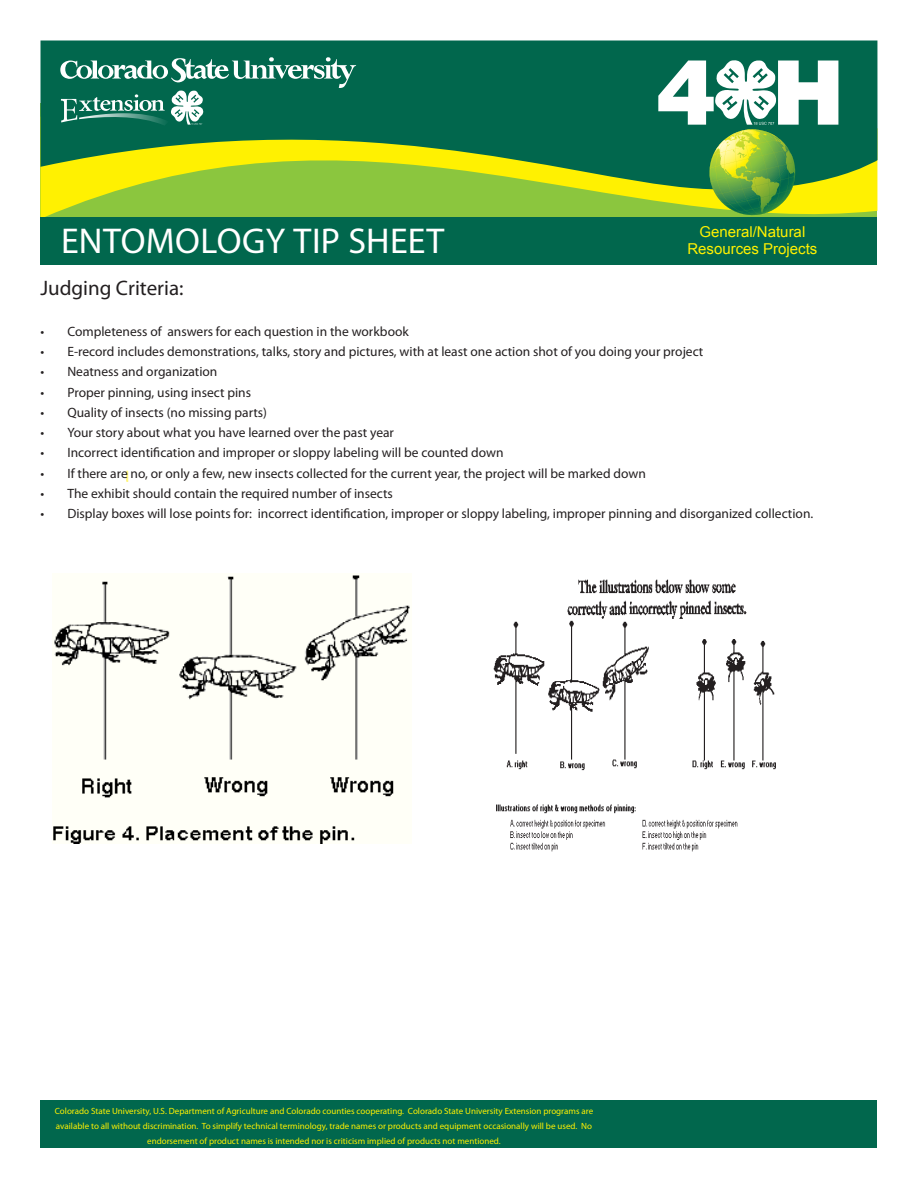
<style>
.page{position:relative;width:918px;height:1188px;background:#fff}
.page>*{position:absolute;margin:0;border:0;box-sizing:border-box;transform-origin:0 0}
.t1{font:36px "Myriad Pro";letter-spacing:.01em;color:#fff}
.body{font:21px "Myriad Pro";color:#231f20}
.t2{font:15px "Arial";color:#fff101}
.t3{font:13.5px "Myriad Pro";color:#231f20}
.t4{font:9px/15px "Myriad Pro";color:#fff101;text-align:center}
</style>
<div class="page">
<svg style="left:40px;top:198px;width:837px;height:19px;background:#95c938"></svg>
<svg style="left:40px;top:40px;width:838px;height:158px;background:#458f3d"></svg>
<svg style="left:60px;top:56px;width:296px;height:70px;background:#2d816c"></svg>
<div style="left:40px;top:217px;width:838px;height:48px;background:#01674d"></div>
<svg style="left:658px;top:58px;width:180px;height:157px"></svg>
<div style="left:40px;top:1100px;width:838px;height:48px;background:#01674d"></div>
<svg style="left:126px;top:471px;width:2px;height:11px"></svg>
<img style="left:53px;top:575px;width:357px;height:268px">
<img style="left:493px;top:579px;width:283px;height:273px">
<p class="t1" style="left:61px;top:219px;width:385px">ENTOMOLOGY TIP SHEET</p>
<p class="t2" style="left:699px;top:222px;width:107px">General/Natural</p>
<p class="t2" style="left:687px;top:238px;width:132px">Resources Projects</p>
<p class="body" style="left:40px;top:275px;width:145px">Judging Criteria:</p>
<p class="t3" style="left:40px;top:323px;width:370px">• Completeness of answers for each question in the workbook</p>
<p class="t3" style="left:40px;top:343px;width:664px">• E-record includes demonstrations, talks, story and pictures, with at least one action shot of you doing your project</p>
<p class="t3" style="left:40px;top:364px;width:179px">• Neatness and organization</p>
<p class="t3" style="left:40px;top:384px;width:212px">• Proper pinning, using insect pins</p>
<p class="t3" style="left:40px;top:404px;width:228px">• Quality of insects (no missing parts)</p>
<p class="t3" style="left:40px;top:424px;width:355px">• Your story about what you have learned over the past year</p>
<p class="t3" style="left:40px;top:445px;width:465px">• Incorrect identification and improper or sloppy labeling will be counted down</p>
<p class="t3" style="left:40px;top:465px;width:607px">• If there are no, or only a few, new insects collected for the current year, the project will be marked down</p>
<p class="t3" style="left:40px;top:485px;width:354px">• The exhibit should contain the required number of insects</p>
<p class="t3" style="left:40px;top:505px;width:774px">• Display boxes will lose points for: incorrect identification, improper or sloppy labeling, improper pinning and disorganized collection.</p>
<p class="t4" style="left:55px;top:1103px;width:540px">Colorado State University, U.S. Department of Agriculture and Colorado counties cooperating. Colorado State University Extension programs are available to all without discrimination. To simplify technical terminology, trade names or products and equipment occasionally will be used. No endorsement of product names is intended nor is criticism implied of products not mentioned.</p>
</div>
